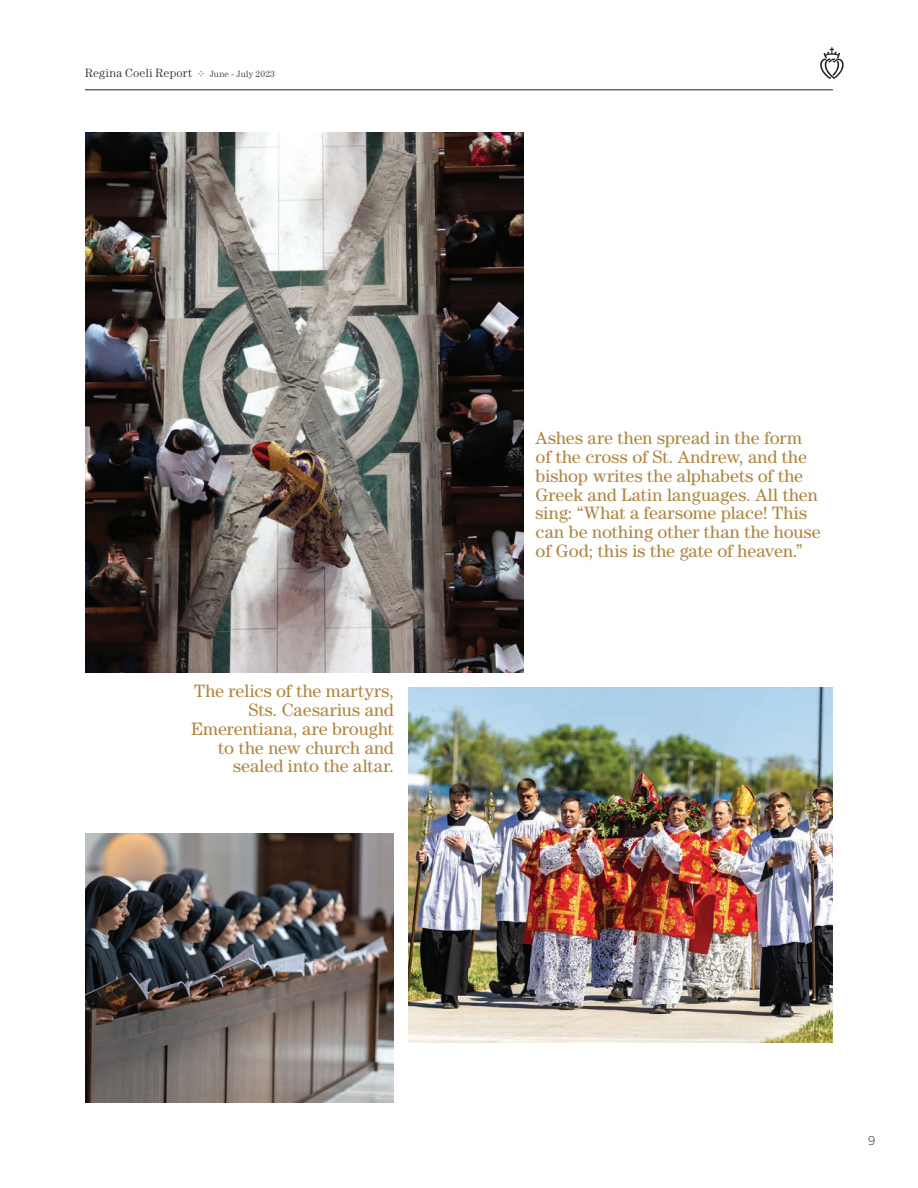
<style>
.page{position:relative;width:918px;height:1188px;background:#fff}
.page>*{position:absolute;margin:0;border:0;box-sizing:border-box;transform-origin:0 0}
.t1{font:18px/18.8px "Century Std";letter-spacing:.005em;color:#ae8642}
.t2{font:300 12px "Century Std";letter-spacing:.02em;color:#231f20}
.t3{font:300 12px "Benton Sans";color:#231f20}
.t4{font:300 9px "Century Std";letter-spacing:.025em;color:#231f20}
</style>
<div class="page">
<svg style="left:198px;top:71px;width:6px;height:5px"></svg>
<hr style="left:85px;top:90px;width:748px;height:1px;background:#231f20">
<svg style="left:820px;top:47px;width:24px;height:32px"></svg>
<img style="left:86px;top:834px;width:307px;height:269px">
<img style="left:85px;top:133px;width:438px;height:540px">
<img style="left:408px;top:687px;width:425px;height:356px">
<p class="t2" style="left:85px;top:66px;width:109px">Regina Coeli Report</p>
<p class="t4" style="left:210px;top:69px;width:67px">June - July 2023</p>
<p class="t1" style="left:191px;top:682px;width:204px;text-align:right">The relics of the martyrs,<br>Sts. Caesarius and<br>Emerentiana, are brought to the new church and sealed into the altar.</p>
<p class="t1" style="left:536px;top:429px;width:287px">Ashes are then spread in the form of the cross of St. Andrew, and the bishop writes the alphabets of the Greek and Latin languages. All then sing: “What a fearsome place! This can be nothing other than the house of God; this is the gate of heaven.”</p>
<p class="t3" style="left:868px;top:1134px;width:9px">9</p>
</div>
